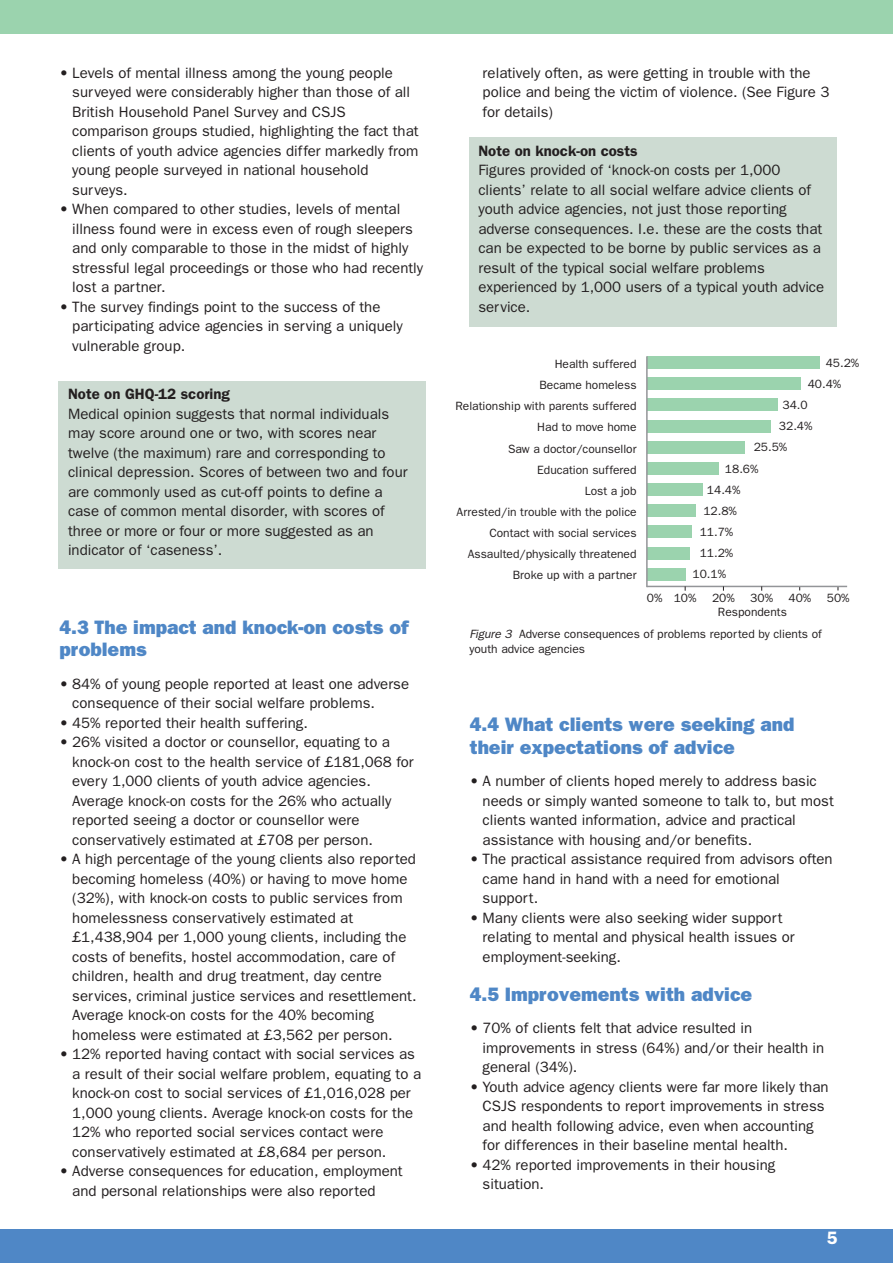
<style>
.page{position:relative;width:893px;height:1263px;background:#fff}
.page>*{position:absolute;margin:0;border:0;box-sizing:border-box;transform-origin:0 0}
.t1{font:800 19.5px/22.5px "Franklin Gothic";color:#4f87c6}
.t2{font:600 18px "Franklin Gothic";color:#fff}
.t3{font:15px/19.5px "Franklin Gothic";color:#231f20}
.t4{font:600 15px "Franklin Gothic";color:#231f20}
.t5{font:12px/21.1px "Franklin Gothic";color:#231f20;text-align:right}
.s1{font-style:italic}
</style>
<div class="page">
<div style="left:470px;top:137px;width:367px;height:189px;background:#cddbd2"></div>
<div style="left:59px;top:382px;width:367px;height:187px;background:#cddbd2"></div>
<div style="left:648px;top:377px;width:153px;height:13px;background:#9bd3ae"></div>
<div style="left:648px;top:356px;width:172px;height:13px;background:#9bd3ae"></div>
<div style="left:648px;top:420px;width:123px;height:12px;background:#9bd3ae"></div>
<div style="left:648px;top:398px;width:130px;height:13px;background:#9bd3ae"></div>
<div style="left:0;top:0;width:893px;height:34px;background:#9bd3ae"></div>
<div style="left:0;top:1229px;width:893px;height:34px;background:#4f87c6"></div>
<div style="left:647px;top:462px;width:71px;height:13px;background:#9bd3ae"></div>
<div style="left:647px;top:441px;width:98px;height:13px;background:#9bd3ae"></div>
<hr style="left:647px;top:586px;width:200px;height:1px;background:#939598">
<div style="left:647px;top:568px;width:38px;height:13px;background:#9bd3ae"></div>
<div style="left:647px;top:547px;width:42px;height:12px;background:#9bd3ae"></div>
<div style="left:647px;top:525px;width:44px;height:13px;background:#9bd3ae"></div>
<div style="left:647px;top:504px;width:49px;height:13px;background:#9bd3ae"></div>
<div style="left:647px;top:483px;width:55px;height:13px;background:#9bd3ae"></div>
<hr style="left:646px;top:356px;width:2px;height:231px;background:#939598">
<p class="t3" style="left:72px;top:64px;width:348px;text-indent:-13px">• Levels of mental illness among the young people surveyed were considerably higher than those of all British Household Panel Survey and CSJS comparison groups studied, highlighting the fact that clients of youth advice agencies differ markedly from young people surveyed in national household surveys.</p>
<p class="t3" style="left:72px;top:200px;width:352px;text-indent:-13px">• When compared to other studies, levels of mental illness found were in excess even of rough sleepers and only comparable to those in the midst of highly stressful legal proceedings or those who had recently lost a partner.</p>
<p class="t3" style="left:72px;top:298px;width:332px;text-indent:-13px">• The survey findings point to the success of the participating advice agencies in serving a uniquely vulnerable group.</p>
<p class="t4" style="left:68px;top:389px;width:163px">Note on GHQ-12 scoring</p>
<p class="t3" style="left:68px;top:405px;width:341px">Medical opinion suggests that normal individuals may score around one or two, with scores near twelve (the maximum) rare and corresponding to clinical depression. Scores of between two and four are commonly used as cut-off points to define a case of common mental disorder, with scores of three or more or four or more suggested as an indicator of ‘caseness’.</p>
<h1 class="t1" style="left:60px;top:617px;width:351px">4.3 The impact and knock-on costs of problems</h1>
<p class="t3" style="left:72px;top:675px;width:338px;text-indent:-13px">• 84% of young people reported at least one adverse consequence of their social welfare problems.</p>
<p class="t3" style="left:60px;top:714px;width:250px">• 45% reported their health suffering.</p>
<p class="t3" style="left:72px;top:733px;width:343px;text-indent:-13px">• 26% visited a doctor or counsellor, equating to a knock-on cost to the health service of £181,068 for every 1,000 clients of youth advice agencies.<br>Average knock-on costs for the 26% who actually reported seeing a doctor or counsellor were conservatively estimated at £708 per person.</p>
<p class="t3" style="left:72px;top:850px;width:346px;text-indent:-13px">• A high percentage of the young clients also reported becoming homeless (40%) or having to move home (32%), with knock-on costs to public services from homelessness conservatively estimated at £1,438,904 per 1,000 young clients, including the costs of benefits, hostel accommodation, care of children, health and drug treatment, day centre services, criminal justice services and resettlement.<br>Average knock-on costs for the 40% becoming homeless were estimated at £3,562 per person.</p>
<p class="t3" style="left:72px;top:1045px;width:350px;text-indent:-13px">• 12% reported having contact with social services as a result of their social welfare problem, equating to a knock-on cost to social services of £1,016,028 per 1,000 young clients. Average knock-on costs for the 12% who reported social services contact were conservatively estimated at £8,684 per person.</p>
<p class="t3" style="left:72px;top:1162px;width:332px;text-indent:-13px">• Adverse consequences for education, employment and personal relationships were also reported</p>
<p class="t3" style="left:483px;top:64px;width:348px">relatively often, as were getting in trouble with the police and being the victim of violence. (See Figure 3 for details)</p>
<p class="t4" style="left:478px;top:145px;width:161px">Note on knock-on costs</p>
<p class="t3" style="left:478px;top:161px;width:347px">Figures provided of ‘knock-on costs per 1,000 clients’ relate to all social welfare advice clients of youth advice agencies, not just those reporting adverse consequences. I.e. these are the costs that can be expected to be borne by public services as a result of the typical social welfare problems experienced by 1,000 users of a typical youth advice service.</p>
<p class="t5" style="left:455px;top:354px;width:183px">Health suffered<br>Became homeless<br>Relationship with parents suffered<br>Had to move home<br>Saw a doctor/counsellor<br>Education suffered<br>Lost a job<br>Arrested/in trouble with the police<br>Contact with social services<br>Assaulted/physically threatened<br>Broke up with a partner</p>
<p class="t5" style="left:826px;top:353px;width:35px">45.2%</p>
<p class="t5" style="left:808px;top:374px;width:35px">40.4%</p>
<p class="t5" style="left:782px;top:396px;width:27px">34.0</p>
<p class="t5" style="left:779px;top:417px;width:35px">32.4%</p>
<p class="t5" style="left:754px;top:438px;width:35px">25.5%</p>
<p class="t5" style="left:725px;top:459px;width:35px">18.6%</p>
<p class="t5" style="left:707px;top:480px;width:35px">14.4%</p>
<p class="t5" style="left:703px;top:501px;width:35px">12.8%</p>
<p class="t5" style="left:700px;top:522px;width:35px">11.7%</p>
<p class="t5" style="left:700px;top:543px;width:35px">11.2%</p>
<p class="t5" style="left:692px;top:564px;width:35px">10.1%</p>
<p class="t5" style="left:647px;top:588px;width:51px">0% 10%</p>
<p class="t5" style="left:712px;top:588px;width:24px">20%</p>
<p class="t5" style="left:750px;top:588px;width:24px">30%</p>
<p class="t5" style="left:789px;top:588px;width:24px">40%</p>
<p class="t5" style="left:827px;top:588px;width:24px">50%</p>
<p class="t5" style="left:718px;top:602px;width:71px">Respondents</p>
<p class="t5" style="left:469px;top:628px;width:354px;line-height:15px;text-align:left"><span class="s1">Figure 3</span> Adverse consequences of problems reported by clients of youth advice agencies</p>
<h1 class="t1" style="left:470px;top:715px;width:326px">4.4 What clients were seeking and their expectations of advice</h1>
<p class="t3" style="left:483px;top:772px;width:353px;text-indent:-13px">• A number of clients hoped merely to address basic needs or simply wanted someone to talk to, but most clients wanted information, advice and practical assistance with housing and/or benefits.</p>
<p class="t3" style="left:483px;top:850px;width:351px;text-indent:-13px">• The practical assistance required from advisors often came hand in hand with a need for emotional support.</p>
<p class="t3" style="left:483px;top:909px;width:314px;text-indent:-13px">• Many clients were also seeking wider support relating to mental and physical health issues or employment-seeking.</p>
<h1 class="t1" style="left:470px;top:985px;width:284px">4.5 Improvements with advice</h1>
<p class="t3" style="left:483px;top:1020px;width:343px;text-indent:-13px">• 70% of clients felt that advice resulted in improvements in stress (64%) and/or their health in general (34%).</p>
<p class="t3" style="left:483px;top:1078px;width:347px;text-indent:-13px">• Youth advice agency clients were far more likely than CSJS respondents to report improvements in stress and health following advice, even when accounting for differences in their baseline mental health.</p>
<p class="t3" style="left:483px;top:1156px;width:294px;text-indent:-13px">• 42% reported improvements in their housing situation.</p>
<p class="t2" style="left:827px;top:1232px;width:12px">5</p>
</div>
